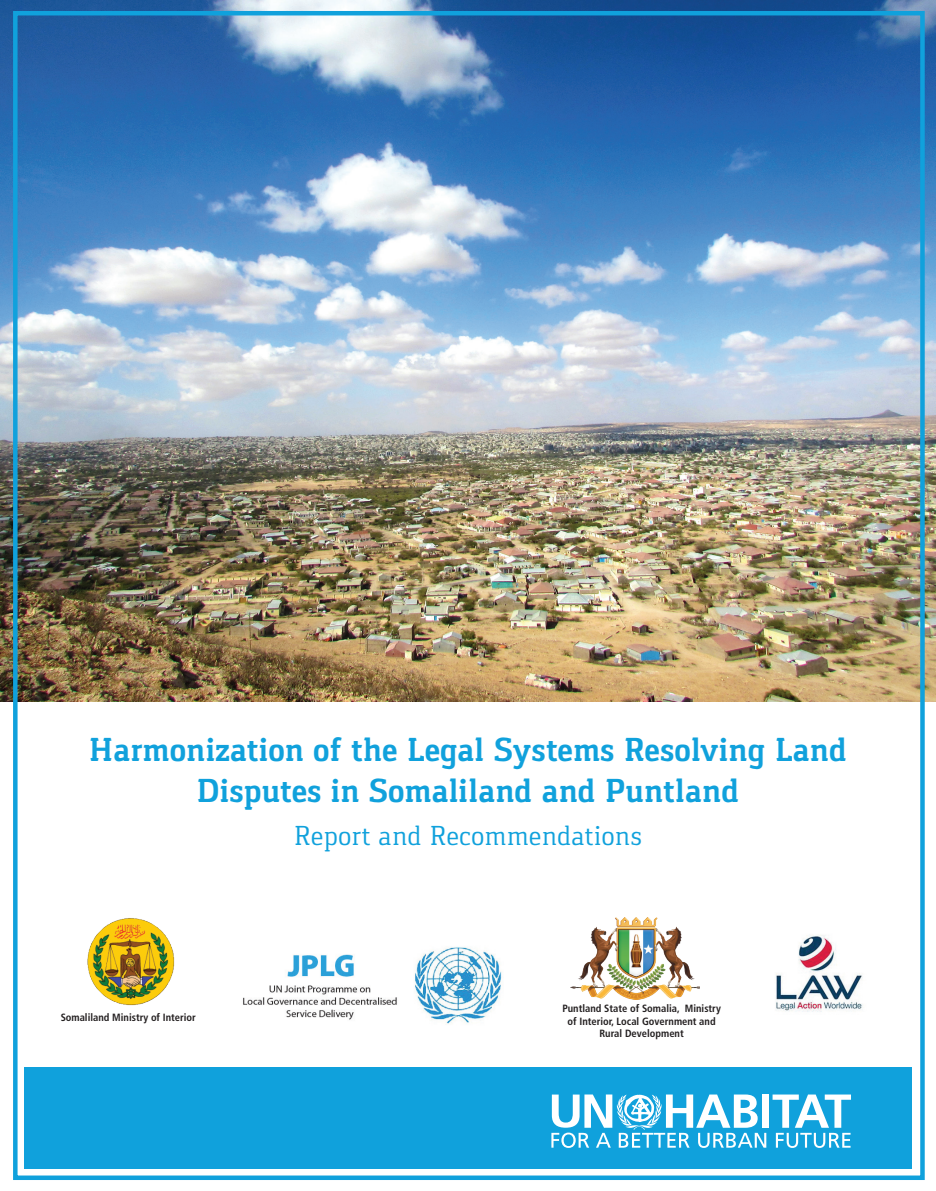
<style>
.page{position:relative;width:936px;height:1191px;background:#fff}
.page>*{position:absolute;margin:0;border:0;box-sizing:border-box;transform-origin:0 0}
.t1{font:700 34.5px/41.4px "Gaspar";color:#10a1dc;text-align:center}
.t2{font:28.5px "Gaspar";color:#10a1dc}
.t3{font:700 condensed 10.5px/12.6px "Frutiger LT Std";color:#231f20;text-align:center}
</style>
<div class="page">
<div style="left:24px;top:1067px;width:887px;height:101px;background:#10a1dc"></div>
<img style="left:0;top:0;width:935px;height:701px">
<img style="left:87px;top:918px;width:88px;height:88px">
<img style="left:570px;top:917px;width:129px;height:82px">
<img style="left:243px;top:947px;width:259px;height:77px">
<img style="left:776px;top:935px;width:87px;height:77px">
<div style="left:762px;top:1094px;width:6px;height:33px;background:#fff"></div>
<svg style="left:551px;top:1094px;width:215px;height:54px"></svg>
<svg style="left:772px;top:1094px;width:79px;height:54px"></svg>
<h1 class="t1" style="left:89px;top:729px;width:759px">Harmonization of the Legal Systems Resolving Land<br>Disputes in Somaliland and Puntland</h1>
<h2 class="t2" style="left:294px;top:819px;width:350px">Report and Recommendations</h2>
<p class="t3" style="left:61px;top:1010px;width:137px">Somaliland Ministry of Interior</p>
<p class="t3" style="left:562px;top:1002px;width:160px">Puntland State of Somalia, Ministry of Interior, Local Government and<br>Rural Development</p>
</div>
